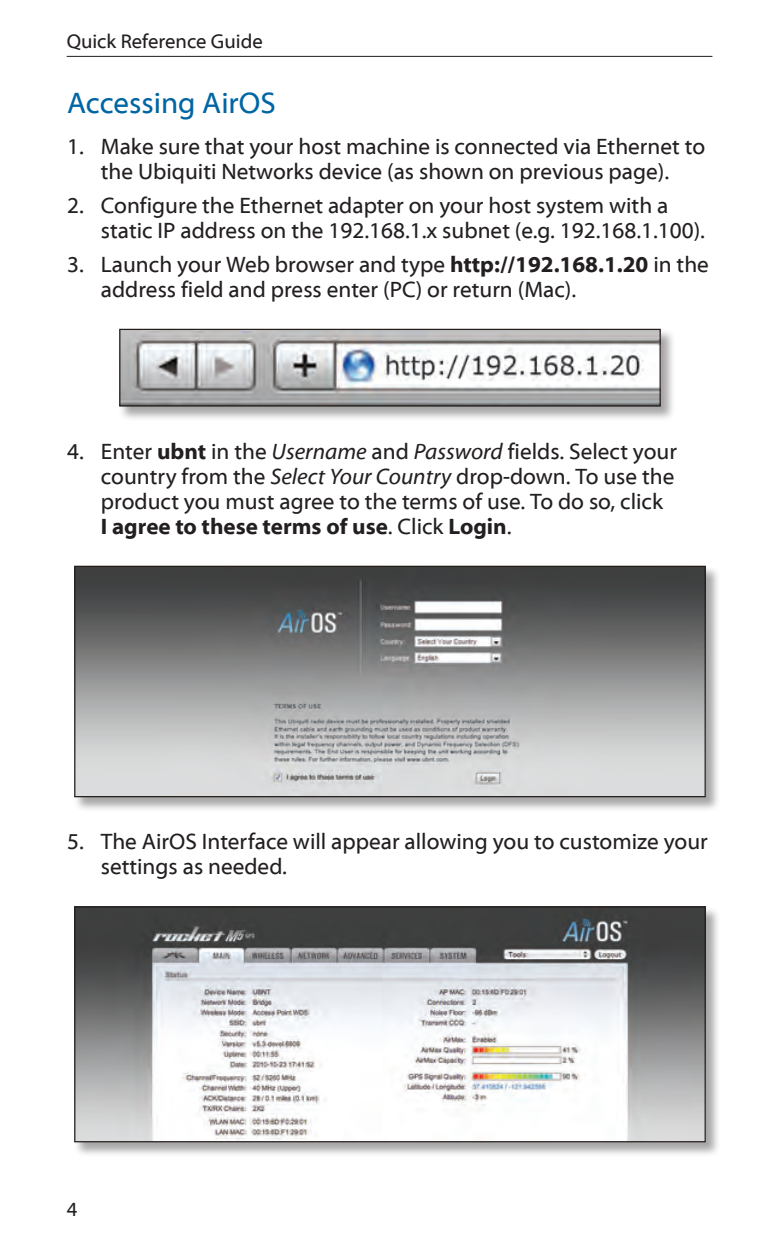
<style>
.page{position:relative;width:780px;height:1241px;background:#fff}
.page>*{position:absolute;margin:0;border:0;box-sizing:border-box;transform-origin:0 0}
.Heading_1{font:30px "Myriad Web Pro";color:#0065a4}
.Numbered_List{font:22.5px/25px "Myriad Web Pro";color:#231f20}
.t1{font:20px "Myriad Web Pro";color:#231f20}
.s1{font-weight:700}
.s2{font-style:italic}
</style>
<div class="page">
<hr style="left:67px;top:56px;width:645px;height:1px;background:#231f20">
<div style="left:118px;top:328px;width:557px;height:93px;background:#231f20;opacity:.4"></div>
<img style="left:121px;top:331px;width:537px;height:73px">
<div style="left:119px;top:329px;width:541px;height:77px;border:1px solid #241e1b"></div>
<div style="left:73px;top:565px;width:647px;height:246px;background:#231f20;opacity:.4"></div>
<img style="left:76px;top:567px;width:627px;height:228px">
<div style="left:74px;top:565px;width:631px;height:232px;border:1px solid #241e1b"></div>
<div style="left:73px;top:905px;width:647px;height:251px;background:#231f20;opacity:.4"></div>
<img style="left:76px;top:908px;width:627px;height:232px">
<div style="left:74px;top:906px;width:631px;height:236px;border:1px solid #241e1b"></div>
<p class="t1" style="left:67px;top:31px;width:198px">Quick Reference Guide</p>
<p class="Heading_1" style="left:67px;top:87px;width:210px">Accessing AirOS</p>
<p class="Numbered_List" style="left:67px;top:134px;width:639px;text-align:center">1. Make sure that your host machine is connected via Ethernet to the Ubiquiti Networks device (as shown on previous page).</p>
<p class="Numbered_List" style="left:101px;top:193px;width:605px;text-indent:-34px">2. Configure the Ethernet adapter on your host system with a static IP address on the 192.168.1.x subnet (e.g. 192.168.1.100).</p>
<p class="Numbered_List" style="left:101px;top:252px;width:609px;text-indent:-34px">3. Launch your Web browser and type <span class="s1">http://192.168.1.20</span> in the address field and press enter (PC) or return (Mac).</p>
<p class="Numbered_List" style="left:101px;top:439px;width:577px;text-indent:-34px">4. Enter <span class="s1">ubnt</span> in the <span class="s2">Username</span> and <span class="s2">Password</span> fields. Select your country from the <span class="s2">Select Your Country</span> drop-down. To use the product you must agree to the terms of use. To do so, click<br><span class="s1">I agree to these terms of use</span>. Click <span class="s1">Login</span>.</p>
<p class="Numbered_List" style="left:101px;top:829px;width:608px;text-indent:-34px">5. The AirOS Interface will appear allowing you to customize your settings as needed.</p>
<p class="t1" style="left:67px;top:1198px;width:12px">4</p>
</div>
